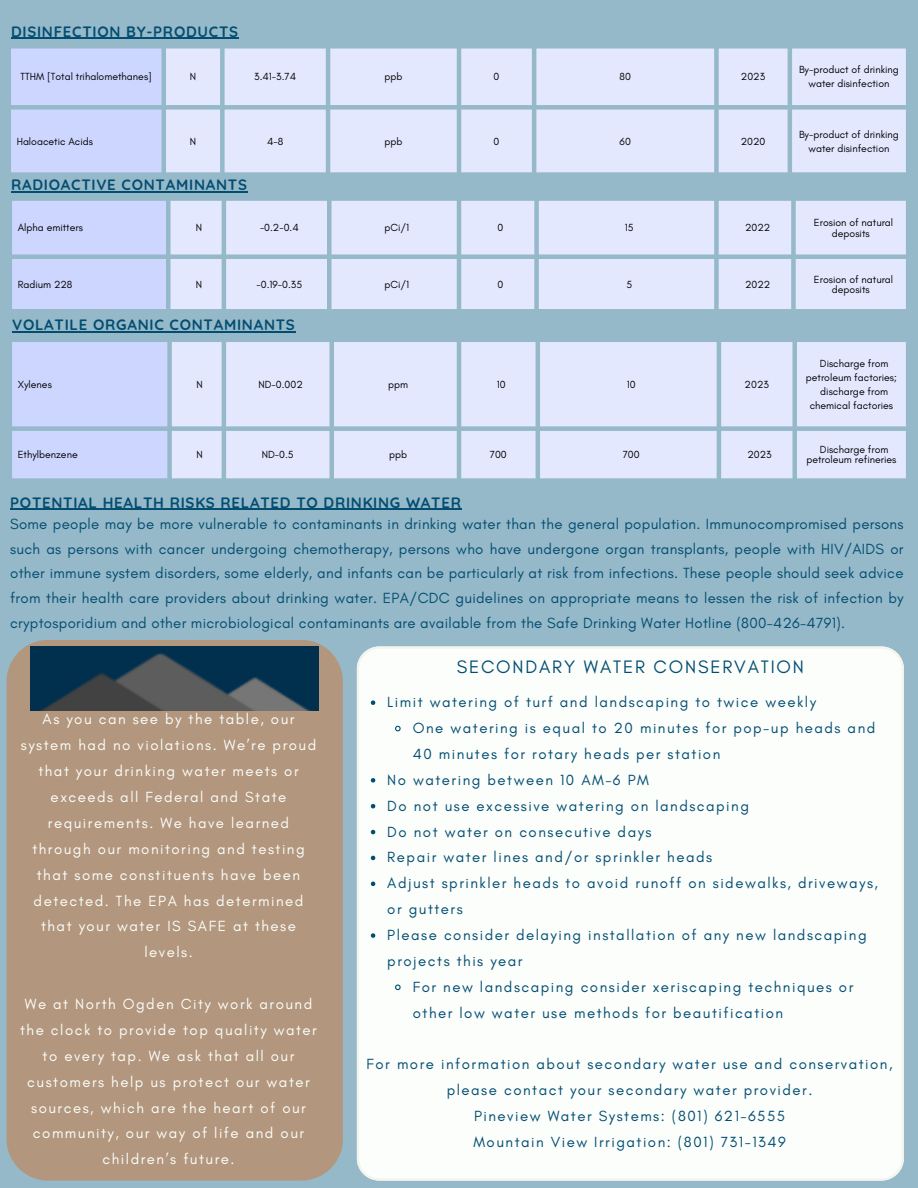
<style>
.page{position:relative;width:918px;height:1188px;background:#95b9c8}
.page>*{position:absolute;margin:0;border:0;box-sizing:border-box;transform-origin:0 0}
.t1{font:18.3px "Glacial Indifference";letter-spacing:.1em;color:#034d72}
.t2{font:15px/24.8px "Glacial Indifference";letter-spacing:.1em;color:#034d72;text-align:justify}
.t3{font:15px/25.8px "Glacial Indifference";letter-spacing:.1em;color:#fbfefb;text-align:center}
.t4{font:700 15px "Quicksand";letter-spacing:.05em;color:#034d72}
.t5{font:10.5px/14px "Glacial Indifference";color:#000;text-align:center}
</style>
<div class="page">
<div style="left:7px;top:640px;width:336px;height:541px;background:#b2967d"></div>
<div style="left:11px;top:49px;width:151px;height:123px;background:#cdd6ff"></div>
<svg style="left:166px;top:49px;width:740px;height:123px;background:#dde4fa"></svg>
<div style="left:12px;top:201px;width:154px;height:108px;background:#cdd6ff"></div>
<svg style="left:171px;top:201px;width:735px;height:108px;background:#dde4fa"></svg>
<div style="left:12px;top:342px;width:155px;height:136px;background:#cdd6ff"></div>
<svg style="left:172px;top:342px;width:734px;height:136px;background:#dde4fb"></svg>
<img style="left:31px;top:646px;width:288px;height:65px">
<div style="left:357px;top:646px;width:547px;height:535px;background:#fbfefb"></div>
<hr style="left:11px;top:38px;width:228px;height:1px;background:#034d72">
<hr style="left:11px;top:191px;width:237px;height:1px;background:#034d72">
<hr style="left:12px;top:331px;width:284px;height:1px;background:#034d72">
<hr style="left:10px;top:509px;width:452px;height:1px;background:#034d72">
<svg style="left:371px;top:700px;width:4px;height:5px"></svg>
<svg style="left:394px;top:725px;width:7px;height:7px"></svg>
<svg style="left:371px;top:778px;width:4px;height:5px"></svg>
<svg style="left:371px;top:804px;width:4px;height:4px"></svg>
<svg style="left:371px;top:830px;width:4px;height:4px"></svg>
<svg style="left:371px;top:856px;width:4px;height:4px"></svg>
<svg style="left:371px;top:882px;width:4px;height:4px"></svg>
<svg style="left:371px;top:933px;width:4px;height:5px"></svg>
<svg style="left:394px;top:984px;width:7px;height:7px"></svg>
<p class="t4" style="left:11px;top:22px;width:229px">DISINFECTION BY-PRODUCTS</p>
<p class="t5" style="left:21px;top:69px;width:133px">TTHM [Total trihalomethanes]</p>
<p class="t5" style="left:190px;top:69px;width:8px">N</p>
<p class="t5" style="left:254px;top:69px;width:43px">3.41-3.74</p>
<p class="t5" style="left:385px;top:69px;width:19px">ppb</p>
<p class="t5" style="left:494px;top:69px;width:7px">0</p>
<p class="t5" style="left:620px;top:69px;width:13px">80</p>
<p class="t5" style="left:741px;top:69px;width:26px">2023</p>
<p class="t5" style="left:799px;top:62px;width:101px">By-product of drinking water disinfection</p>
<p class="t5" style="left:17px;top:134px;width:78px">Haloacetic Acids</p>
<p class="t5" style="left:190px;top:134px;width:8px">N</p>
<p class="t5" style="left:267px;top:134px;width:18px">4-8</p>
<p class="t5" style="left:385px;top:134px;width:19px">ppb</p>
<p class="t5" style="left:494px;top:134px;width:7px">0</p>
<p class="t5" style="left:620px;top:134px;width:13px">60</p>
<p class="t5" style="left:741px;top:134px;width:26px">2020</p>
<p class="t5" style="left:799px;top:127px;width:101px">By-product of drinking water disinfection</p>
<p class="t4" style="left:11px;top:175px;width:237px">RADIOACTIVE CONTAMINANTS</p>
<p class="t5" style="left:18px;top:221px;width:67px">Alpha emitters</p>
<p class="t5" style="left:196px;top:221px;width:8px">N</p>
<p class="t5" style="left:260px;top:221px;width:40px">-0.2-0.4</p>
<p class="t5" style="left:385px;top:221px;width:26px">pCi/1</p>
<p class="t5" style="left:498px;top:221px;width:7px">0</p>
<p class="t5" style="left:625px;top:221px;width:10px">15</p>
<p class="t5" style="left:745px;top:221px;width:27px">2022</p>
<p class="t5" style="left:814px;top:217px;width:81px;line-height:10.5px">Erosion of natural deposits</p>
<p class="t5" style="left:18px;top:277px;width:56px">Radium 228</p>
<p class="t5" style="left:196px;top:277px;width:8px">N</p>
<p class="t5" style="left:257px;top:277px;width:47px">-0.19-0.35</p>
<p class="t5" style="left:385px;top:277px;width:26px">pCi/1</p>
<p class="t5" style="left:498px;top:277px;width:7px">0</p>
<p class="t5" style="left:626px;top:277px;width:7px">5</p>
<p class="t5" style="left:745px;top:277px;width:27px">2022</p>
<p class="t5" style="left:814px;top:274px;width:81px;line-height:10.5px">Erosion of natural deposits</p>
<p class="t4" style="left:12px;top:315px;width:284px">VOLATILE ORGANIC CONTAMINANTS</p>
<p class="t5" style="left:18px;top:377px;width:36px">Xylenes</p>
<p class="t5" style="left:196px;top:377px;width:8px">N</p>
<p class="t5" style="left:258px;top:377px;width:46px">ND-0.002</p>
<p class="t5" style="left:388px;top:377px;width:21px">ppm</p>
<p class="t5" style="left:497px;top:377px;width:10px">10</p>
<p class="t5" style="left:627px;top:377px;width:10px">10</p>
<p class="t5" style="left:745px;top:377px;width:26px">2023</p>
<p class="t5" style="left:806px;top:356px;width:93px">Discharge from petroleum factories; discharge from chemical factories</p>
<p class="t5" style="left:18px;top:447px;width:62px">Ethylbenzene</p>
<p class="t5" style="left:196px;top:447px;width:8px">N</p>
<p class="t5" style="left:262px;top:447px;width:33px">ND-0.5</p>
<p class="t5" style="left:389px;top:447px;width:19px">ppb</p>
<p class="t5" style="left:490px;top:447px;width:18px">700</p>
<p class="t5" style="left:623px;top:447px;width:18px">700</p>
<p class="t5" style="left:748px;top:447px;width:26px">2023</p>
<p class="t5" style="left:806px;top:444px;width:92px;line-height:10.5px">Discharge from petroleum refineries</p>
<p class="t4" style="left:10px;top:493px;width:452px">POTENTIAL HEALTH RISKS RELATED TO DRINKING WATER</p>
<p class="t2" style="left:10px;top:511px;width:895px">Some people may be more vulnerable to contaminants in drinking water than the general population. Immunocompromised persons such as persons with cancer undergoing chemotherapy, persons who have undergone organ transplants, people with HIV/AIDS or other immune system disorders, some elderly, and infants can be particularly at risk from infections. These people should seek advice from their health care providers about drinking water. EPA/CDC guidelines on appropriate means to lessen the risk of infection by cryptosporidium and other microbiological contaminants are available from the Safe Drinking Water Hotline (800-426-4791).</p>
<p class="t3" style="left:21px;top:706px;width:297px">As you can see by the table, our system had no violations. We’re proud that your drinking water meets or exceeds all Federal and State requirements. We have learned through our monitoring and testing that some constituents have been detected. The EPA has determined that your water IS SAFE at these levels.</p>
<p class="t3" style="left:20px;top:991px;width:298px">We at North Ogden City work around the clock to provide top quality water to every tap. We ask that all our customers help us protect our water sources, which are the heart of our community, our way of life and our children’s future.</p>
<p class="t1" style="left:457px;top:656px;width:349px">SECONDARY WATER CONSERVATION</p>
<p class="t2" style="left:387px;top:690px;width:430px">Limit watering of turf and landscaping to twice weekly</p>
<p class="t2" style="left:413px;top:715px;width:464px">One watering is equal to 20 minutes for pop-up heads and</p>
<p class="t2" style="left:413px;top:741px;width:309px">40 minutes for rotary heads per station</p>
<p class="t2" style="left:387px;top:767px;width:263px">No watering between 10 AM-6 PM</p>
<p class="t2" style="left:387px;top:793px;width:363px">Do not use excessive watering on landscaping</p>
<p class="t2" style="left:387px;top:819px;width:266px">Do not water on consecutive days</p>
<p class="t2" style="left:387px;top:845px;width:326px">Repair water lines and/or sprinkler heads</p>
<p class="t2" style="left:387px;top:871px;width:492px">Adjust sprinkler heads to avoid runoff on sidewalks, driveways,</p>
<p class="t2" style="left:387px;top:897px;width:77px">or gutters</p>
<p class="t2" style="left:387px;top:922px;width:481px">Please consider delaying installation of any new landscaping</p>
<p class="t2" style="left:387px;top:948px;width:137px">projects this year</p>
<p class="t2" style="left:413px;top:974px;width:442px">For new landscaping consider xeriscaping techniques or</p>
<p class="t2" style="left:413px;top:1000px;width:372px">other low water use methods for beautification</p>
<p class="t2" style="left:367px;top:1051px;width:527px;line-height:25.8px;text-align:center">For more information about secondary water use and conservation, please contact your secondary water provider.<br>Pineview Water Systems: (801) 621-6555<br>Mountain View Irrigation: (801) 731-1349</p>
</div>
